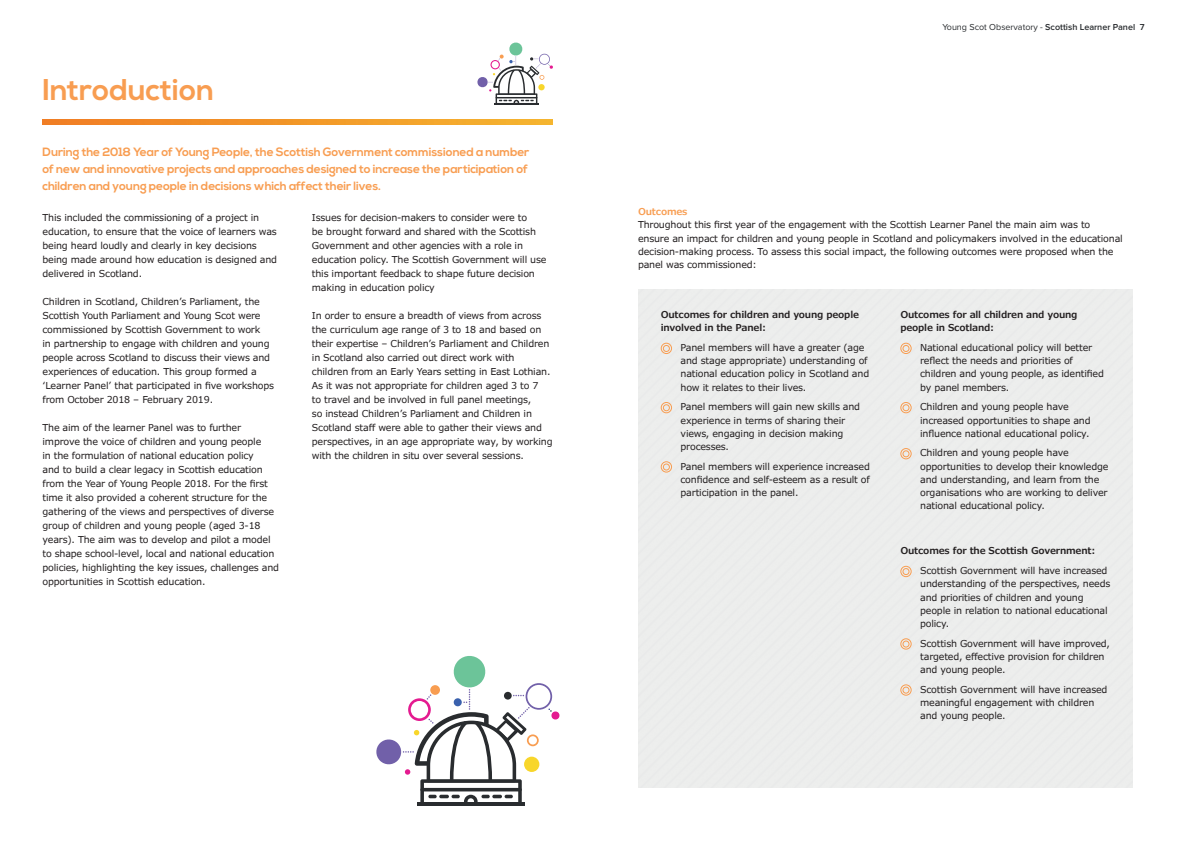
<style>
.page{position:relative;width:1191px;height:842px;background:#fff}
.page>*{position:absolute;margin:0;border:0;box-sizing:border-box;transform-origin:0 0}
.t1{font:700 30px "Nexa";color:#f89d51}
.Subheading_Green{font:700 12px/17px "Nexa";letter-spacing:-.01em;color:#f89d51}
.t2{font:9.5px/14px "Verdana Pro";letter-spacing:-.02em;color:#231f20}
.t3{font:600 9.5px/13.2px "Verdana Pro";letter-spacing:-.02em;color:#231f20}
.t4{font:600 9.5px "Verdana Pro";letter-spacing:-.02em;color:#f89d51}
.t5{font:9px "Proxima Nova";color:#292c2f}
.s1{font-weight:600}
</style>
<div class="page">
<img style="left:43px;top:119px;width:510px;height:6px">
<svg style="left:477px;top:42px;width:76px;height:62px"></svg>
<svg style="left:660px;top:342px;width:12px;height:12px"></svg>
<svg style="left:660px;top:401px;width:12px;height:13px"></svg>
<svg style="left:660px;top:461px;width:12px;height:12px"></svg>
<svg style="left:899px;top:342px;width:13px;height:12px"></svg>
<svg style="left:899px;top:401px;width:13px;height:13px"></svg>
<svg style="left:899px;top:448px;width:13px;height:12px"></svg>
<svg style="left:899px;top:565px;width:13px;height:13px"></svg>
<svg style="left:899px;top:638px;width:13px;height:12px"></svg>
<svg style="left:899px;top:684px;width:13px;height:12px"></svg>
<svg style="left:376px;top:656px;width:184px;height:150px"></svg>
<p class="t1" style="left:43px;top:73px;width:173px">Introduction</p>
<p class="Subheading_Green" style="left:43px;top:144px;width:488px">During the 2018 Year of Young People, the Scottish Government commissioned a number of new and innovative projects and approaches designed to increase the participation of children and young people in decisions which affect their lives.</p>
<p class="t2" style="left:43px;top:210px;width:236px">This included the commissioning of a project in education, to ensure that the voice of learners was being heard loudly and clearly in key decisions being made around how education is designed and delivered in Scotland.</p>
<p class="t2" style="left:43px;top:294px;width:233px">Children in Scotland, Children’s Parliament, the Scottish Youth Parliament and Young Scot were commissioned by Scottish Government to work<br>in partnership to engage with children and young people across Scotland to discuss their views and experiences of education. This group formed a ‘Learner Panel’ that participated in five workshops from October 2018 – February 2019.</p>
<p class="t2" style="left:43px;top:420px;width:238px">The aim of the learner Panel was to further improve the voice of children and young people<br>in the formulation of national education policy<br>and to build a clear legacy in Scottish education from the Year of Young People 2018. For the first time it also provided a coherent structure for the gathering of the views and perspectives of diverse group of children and young people (aged 3-18 years). The aim was to develop and pilot a model to shape school-level, local and national education policies, highlighting the key issues, challenges and opportunities in Scottish education.</p>
<p class="t2" style="left:312px;top:210px;width:236px">Issues for decision-makers to consider were to<br>be brought forward and shared with the Scottish Government and other agencies with a role in education policy. The Scottish Government will use this important feedback to shape future decision making in education policy</p>
<p class="t2" style="left:312px;top:308px;width:240px">In order to ensure a breadth of views from across the curriculum age range of 3 to 18 and based on their expertise – Children’s Parliament and Children in Scotland also carried out direct work with children from an Early Years setting in East Lothian.</p>
<p class="t2" style="left:312px;top:378px;width:242px">As it was not appropriate for children aged 3 to 7<br>to travel and be involved in full panel meetings,<br>so instead Children’s Parliament and Children in Scotland staff were able to gather their views and perspectives, in an age appropriate way, by working with the children in situ over several sessions.</p>
<p class="t5" style="left:942px;top:20px;width:204px">Young Scot Observatory - <span class="s1">Scottish Learner Panel 7</span></p>
<p class="t4" style="left:638px;top:206px;width:51px">Outcomes</p>
<p class="t2" style="left:638px;top:218px;width:486px;line-height:13.2px">Throughout this first year of the engagement with the Scottish Learner Panel the main aim was to ensure an impact for children and young people in Scotland and policymakers involved in the educational decision-making process. To assess this social impact, the following outcomes were proposed when the panel was commissioned:</p>
<p class="t3" style="left:660px;top:308px;width:200px">Outcomes for children and young people involved in the Panel:</p>
<p class="t2" style="left:680px;top:341px;width:190px;line-height:13.2px">Panel members will have a greater (age and stage appropriate) understanding of national education policy in Scotland and how it relates to their lives.</p>
<p class="t2" style="left:680px;top:400px;width:181px;line-height:13.2px">Panel members will gain new skills and experience in terms of sharing their views, engaging in decision making processes.</p>
<p class="t2" style="left:680px;top:460px;width:191px;line-height:13.2px;text-align:justify">Panel members will experience increased confidence and self-esteem as a result of participation in the panel.</p>
<p class="t3" style="left:900px;top:308px;width:179px">Outcomes for all children and young people in Scotland:</p>
<p class="t2" style="left:920px;top:341px;width:185px;line-height:13.2px">National educational policy will better reflect the needs and priorities of children and young people, as identified by panel members.</p>
<p class="t2" style="left:920px;top:400px;width:172px;line-height:13.2px">Children and young people have increased opportunities to shape and influence national educational policy.</p>
<p class="t2" style="left:920px;top:446px;width:190px;line-height:13.2px">Children and young people have opportunities to develop their knowledge and understanding, and learn from the organisations who are working to deliver national educational policy.</p>
<p class="t3" style="left:900px;top:544px;width:197px">Outcomes for the Scottish Government:</p>
<p class="t2" style="left:920px;top:564px;width:192px;line-height:13.2px">Scottish Government will have increased understanding of the perspectives, needs and priorities of children and young people in relation to national educational policy.</p>
<p class="t2" style="left:920px;top:637px;width:191px;line-height:13.2px">Scottish Government will have improved, targeted, effective provision for children and young people.</p>
<p class="t2" style="left:920px;top:683px;width:189px;line-height:13.2px">Scottish Government will have increased meaningful engagement with children and young people.</p>
</div>
